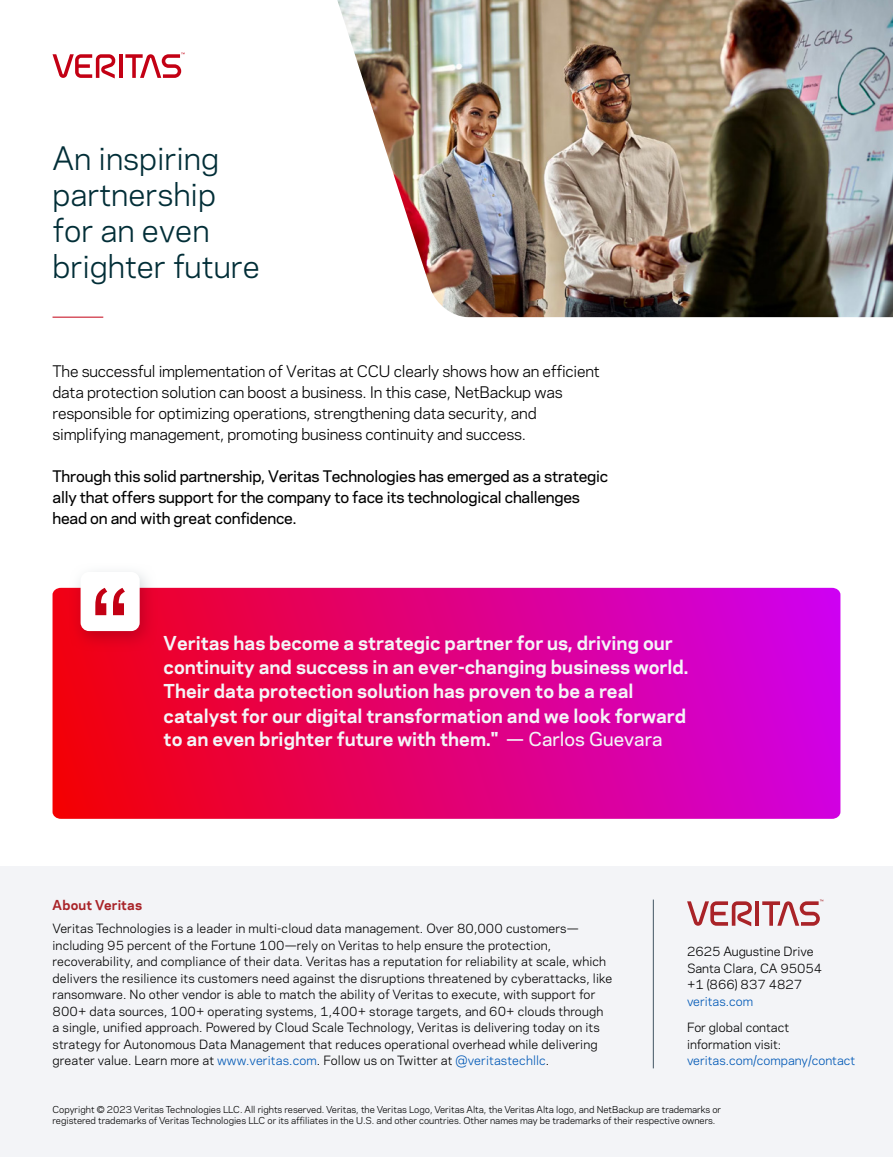
<style>
.page{position:relative;width:893px;height:1157px;background:#fff}
.page>*{position:absolute;margin:0;border:0;box-sizing:border-box;transform-origin:0 0}
.t1{font:30px/36px "Polaris";color:#022e37}
.t2{font:700 18px/23.9px "Polaris";color:#f4f5f8}
.t3{font:15px/21px "Polaris";letter-spacing:-.015em;color:#000}
.t4{font:500 15px/21px "Polaris";letter-spacing:-.015em;color:#000}
.t5{font:700 12.75px "Polaris";letter-spacing:.01em;color:#a92328}
.t6{font:12px/16.5px "Polaris";letter-spacing:.01em;color:#000}
.t7{font:12px "Polaris";color:#0058b6}
.t8{font:9px/10.8px "Polaris";color:#000}
.s1{font-style:inherit}
.s2{font-weight:500}
.s3{color:#0058b6}
</style>
<div class="page">
<hr style="left:53px;top:317px;width:50px;height:1px;background:#c30014">
<img style="left:337px;top:0;width:556px;height:317px">
<hr style="left:119px;top:54px;width:3px;height:24px;background:#c30014">
<svg style="left:53px;top:54px;width:63px;height:24px"></svg>
<svg style="left:125px;top:53px;width:60px;height:25px"></svg>
<svg style="left:53px;top:588px;width:787px;height:231px;background:#e0007c"></svg>
<svg style="left:69px;top:574px;width:89px;height:77px;background:#e71f3b"></svg>
<div style="left:81px;top:572px;width:59px;height:59px;background:#fff;border-radius:8px"></div>
<svg style="left:95px;top:588px;width:30px;height:27px"></svg>
<div style="left:0;top:866px;width:893px;height:291px;background:#f3f4f7"></div>
<hr style="left:756px;top:901px;width:3px;height:24px;background:#a92328">
<svg style="left:687px;top:901px;width:65px;height:25px"></svg>
<svg style="left:762px;top:899px;width:61px;height:26px"></svg>
<hr style="left:653px;top:899px;width:1px;height:169px;background:#425563">
<h1 class="t1" style="left:53px;top:139px;width:209px">An inspiring partnership for an even brighter future</h1>
<p class="t3" style="left:53px;top:360px;width:549px">The successful implementation of Veritas at CCU clearly shows how an efficient data protection solution can boost a business. In this case, NetBackup was responsible for optimizing operations, strengthening data security<span class="s1">,</span> and simplifying management, promoting business continuity and success.</p>
<p class="t4" style="left:53px;top:465px;width:557px">Through this solid partnership, Veritas Technologies has emerged as a strategic ally that offers support for the company to face its technological challenges head on and with great confidence.</p>
<p class="t2" style="left:164px;top:630px;width:526px">Veritas has become a strategic partner for us, driving our continuity and success in an ever-changing business world.<br>Their data protection solution has proven to be a real catalyst for our digital transformation and we look forward to an even brighter future with them." <span class="s2">— Carlos Guevara</span></p>
<p class="t5" style="left:53px;top:895px;width:91px">About Veritas</p>
<p class="t6" style="left:53px;top:919px;width:561px">Veritas Technologies is a leader in multi-cloud data management. Over 80,000 customers— including 95 percent of the Fortune 100—rely on Veritas to help ensure the protection, recoverability, and compliance of their data. Veritas has a reputation for reliability at scale, which delivers the resilience its customers need against the disruptions threatened by cyberattacks, like ransomware. No other vendor is able to match the ability of Veritas to execute, with support for 800+ data sources, 100+ operating systems, 1,400+ storage targets, and 60+ clouds through a single, unified approach. Powered by Cloud Scale Technology, Veritas is delivering today on its strategy for Autonomous Data Management that reduces operational overhead while delivering greater value. Learn more at <span class="s3">www.veritas.com</span>. Follow us on Twitter at <span class="s3">@veritastechllc</span>.</p>
<p class="t8" style="left:53px;top:1103px;width:670px">Copyright © 2023 Veritas Technologies LLC. All rights reserved. Veritas, the Veritas Logo, Veritas Alta, the Veritas Alta logo, and NetBackup are trademarks or registered trademarks of Veritas Technologies LLC or its affiliates in the U.S. and other countries. Other names may be trademarks of their respective owners.</p>
<p class="t6" style="left:687px;top:943px;width:137px">2625 Augustine Drive<br>Santa Clara, CA 95054 +1 (866) 837 4827</p>
<p class="t7" style="left:687px;top:992px;width:68px">veritas.com</p>
<p class="t6" style="left:687px;top:1018px;width:104px">For global contact information visit:</p>
<p class="t7" style="left:687px;top:1051px;width:170px">veritas.com/company/contact</p>
</div>
